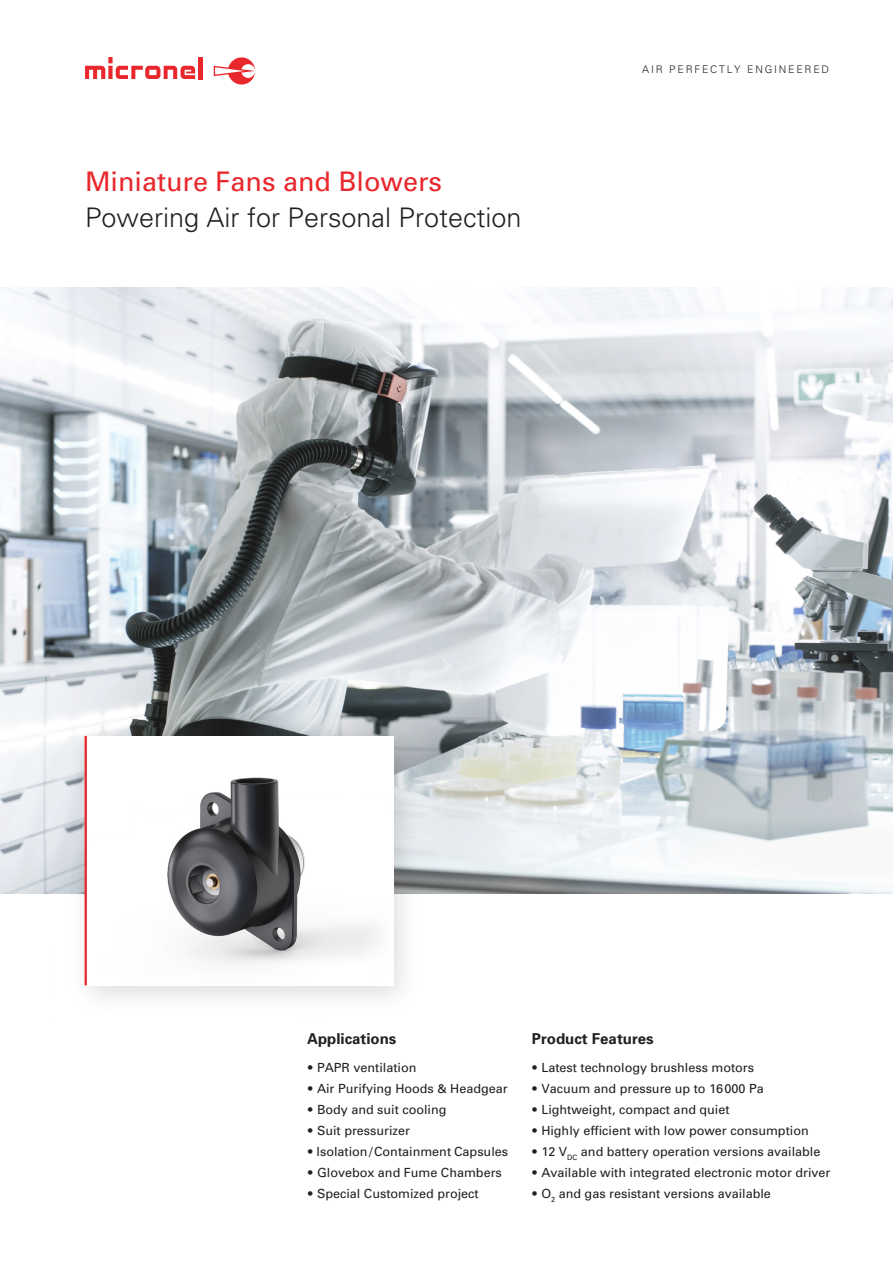
<style>
.page{position:relative;width:893px;height:1263px;background:#fff}
.page>*{position:absolute;margin:0;border:0;box-sizing:border-box;transform-origin:0 0}
.t1{font:300 27px "Univers";color:#231f20}
.t2{font:27px "Univers";color:#e9282d}
.t3{font:700 15px "Univers";color:#231f20}
.t4{font:12.6px "Univers";color:#231f20}
.t5{font:300 10.5px "Univers";letter-spacing:.17em;color:#231f20}
.s1{font-weight:300}
.s2{font-size:12px}
</style>
<div class="page">
<hr style="left:198px;top:57px;width:4px;height:22px;background:#e9282d">
<svg style="left:85px;top:57px;width:110px;height:22px"></svg>
<svg style="left:214px;top:57px;width:41px;height:28px"></svg>
<img style="left:0;top:288px;width:893px;height:606px">
<div style="left:67px;top:719px;width:355px;height:298px;background:#231f20;opacity:.15"></div>
<img style="left:49px;top:724px;width:365px;height:293px">
<p class="t2" style="left:85px;top:165px;width:359px">Miniature Fans and Blowers</p>
<p class="t1" style="left:85px;top:201px;width:438px">Powering Air for Personal Protection</p>
<p class="t5" style="left:642px;top:63px;width:188px">AIR PERFECTLY ENGINEERED</p>
<p class="t3" style="left:307px;top:1029px;width:91px">Applications</p>
<p class="t3" style="left:532px;top:1029px;width:123px">Product Features</p>
<p class="t4" style="left:307px;top:1059px;width:111px"><span class="s1">•</span> PAPR ventilation</p>
<p class="t4" style="left:307px;top:1080px;width:202px"><span class="s1">•</span> Air Purifying Hoods <span class="s2">&amp;</span> Headgear</p>
<p class="t4" style="left:307px;top:1101px;width:141px"><span class="s1">•</span> Body and suit cooling</p>
<p class="t4" style="left:307px;top:1122px;width:104px"><span class="s1">•</span> Suit pressurizer</p>
<p class="t4" style="left:307px;top:1143px;width:202px"><span class="s1">•</span> Isolation/Containment Capsules</p>
<p class="t4" style="left:307px;top:1164px;width:196px"><span class="s1">•</span> Glovebox and Fume Chambers</p>
<p class="t4" style="left:307px;top:1185px;width:173px"><span class="s1">•</span> Special Customized project</p>
<p class="t4" style="left:531px;top:1059px;width:224px"><span class="s1">•</span> Latest technology brushless motors</p>
<p class="t4" style="left:531px;top:1080px;width:234px"><span class="s1">•</span> Vacuum and pressure up to 16000 Pa</p>
<p class="t4" style="left:531px;top:1101px;width:200px"><span class="s1">•</span> Lightweight, compact and quiet</p>
<p class="t4" style="left:531px;top:1122px;width:279px"><span class="s1">•</span> Highly efficient with low power consumption</p>
<p class="t4" style="left:531px;top:1143px;width:290px"><span class="s1">•</span> 12 V<sub>DC</sub> and battery operation versions available</p>
<p class="t4" style="left:531px;top:1164px;width:300px"><span class="s1">•</span> Available with integrated electronic motor driver</p>
<p class="t4" style="left:531px;top:1185px;width:241px"><span class="s1">•</span> O<sub>2</sub> and gas resistant versions available</p>
</div>
